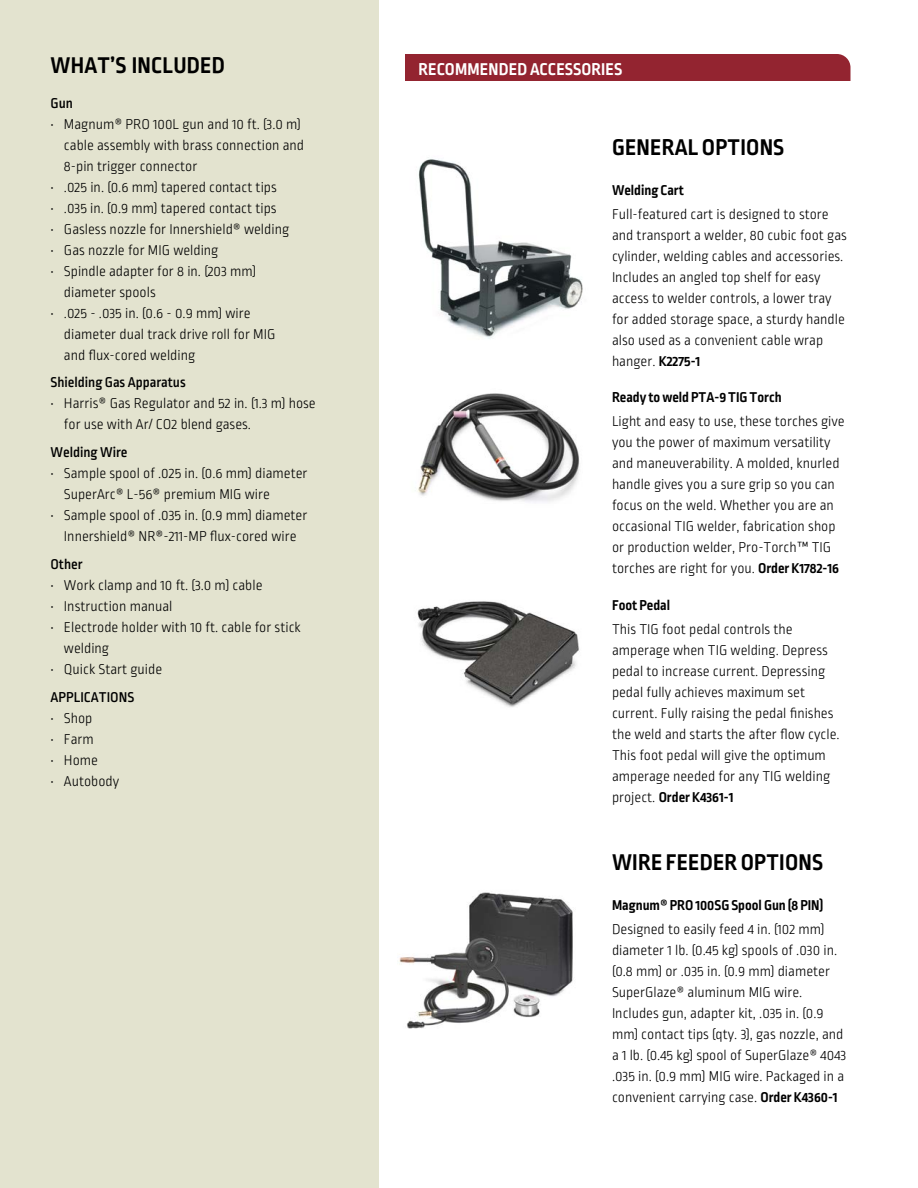
<style>
.page{position:relative;width:918px;height:1188px;background:#fff}
.page>*{position:absolute;margin:0;border:0;box-sizing:border-box;transform-origin:0 0}
._04-Main_Text{font:700 24px "Ropa Sans Pro";letter-spacing:.01em;color:#000}
.t1{font:700 18px "Ropa Sans Pro";letter-spacing:.01em;color:#fff}
._04-Main_Text-2{font:300 15px/21px "Ropa Sans Pro";color:#000}
._04-Main_Text-3{font:700 15px "Ropa Sans Pro";color:#000}
._04-Main_Text-4{font:500 15px "Ropa Sans Pro";color:#000}
.s1{font-weight:700}
</style>
<div class="page">
<img style="left:418px;top:159px;width:165px;height:180px">
<div style="left:0;top:0;width:379px;height:1188px;background:#e3e3cf"></div>
<div style="left:405px;top:54px;width:445px;height:27px;background:#932430"></div>
<img style="left:399px;top:892px;width:174px;height:137px">
<img style="left:417px;top:393px;width:163px;height:109px">
<img style="left:417px;top:601px;width:163px;height:106px">
<p class="_04-Main_Text" style="left:51px;top:52px;width:176px">WHAT’S INCLUDED</p>
<p class="_04-Main_Text-4" style="left:50px;top:95px;width:24px">Gun</p>
<p class="_04-Main_Text-2" style="left:64px;top:114px;width:242px;text-indent:-14px">• Magnum® PRO 100L gun and 10 ft. (3.0 m) cable assembly with brass connection and<br>8-pin trigger connector</p>
<p class="_04-Main_Text-2" style="left:50px;top:177px;width:228px">• .025 in. (0.6 mm) tapered contact tips</p>
<p class="_04-Main_Text-2" style="left:50px;top:198px;width:228px">• .035 in. (0.9 mm) tapered contact tips</p>
<p class="_04-Main_Text-2" style="left:50px;top:219px;width:240px">• Gasless nozzle for Innershield® welding</p>
<p class="_04-Main_Text-2" style="left:50px;top:240px;width:169px">• Gas nozzle for MIG welding</p>
<p class="_04-Main_Text-2" style="left:64px;top:261px;width:194px;text-indent:-14px">• Spindle adapter for 8 in. (203 mm) diameter spools</p>
<p class="_04-Main_Text-2" style="left:64px;top:303px;width:213px;text-indent:-14px">• .025 - .035 in. (0.6 - 0.9 mm) wire diameter dual track drive roll for MIG and flux-cored welding</p>
<p class="_04-Main_Text-4" style="left:50px;top:374px;width:137px">Shielding Gas Apparatus</p>
<p class="_04-Main_Text-2" style="left:64px;top:394px;width:253px;text-indent:-14px">• Harris® Gas Regulator and 52 in. (1.3 m) hose for use with Ar/ CO2 blend gases.</p>
<p class="_04-Main_Text-4" style="left:50px;top:444px;width:79px">Welding Wire</p>
<p class="_04-Main_Text-2" style="left:64px;top:464px;width:245px;text-indent:-14px">• Sample spool of .025 in. (0.6 mm) diameter<br>SuperArc® L-56® premium MIG wire</p>
<p class="_04-Main_Text-2" style="left:50px;top:506px;width:258px;text-align:center">• Sample spool of .035 in. (0.9 mm) diameter<br>Innershield® NR®-211-MP flux-cored wire</p>
<p class="_04-Main_Text-4" style="left:50px;top:556px;width:34px">Other</p>
<p class="_04-Main_Text-2" style="left:50px;top:576px;width:214px">• Work clamp and 10 ft. (3.0 m) cable</p>
<p class="_04-Main_Text-2" style="left:50px;top:597px;width:124px">• Instruction manual</p>
<p class="_04-Main_Text-2" style="left:64px;top:618px;width:238px;text-indent:-14px">• Electrode holder with 10 ft. cable for stick welding</p>
<p class="_04-Main_Text-2" style="left:50px;top:660px;width:113px">• Quick Start guide</p>
<p class="_04-Main_Text-4" style="left:50px;top:689px;width:85px">APPLICATIONS</p>
<p class="_04-Main_Text-2" style="left:50px;top:708px;width:43px">• Shop</p>
<p class="_04-Main_Text-2" style="left:50px;top:729px;width:45px">• Farm</p>
<p class="_04-Main_Text-2" style="left:50px;top:750px;width:49px">• Home</p>
<p class="_04-Main_Text-2" style="left:50px;top:771px;width:70px">• Autobody</p>
<p class="t1" style="left:418px;top:59px;width:205px">RECOMMENDED ACCESSORIES</p>
<p class="_04-Main_Text" style="left:612px;top:133px;width:174px">GENERAL OPTIONS</p>
<p class="_04-Main_Text-3" style="left:612px;top:181px;width:73px">Welding Cart</p>
<p class="_04-Main_Text-2" style="left:612px;top:204px;width:236px">Full-featured cart is designed to store and transport a welder, 80 cubic foot gas cylinder, welding cables and accessories.<br>Includes an angled top shelf for easy access to welder controls, a lower tray for added storage space, a sturdy handle also used as a convenient cable wrap hanger. <span class="s1">K2275-1</span></p>
<p class="_04-Main_Text-3" style="left:612px;top:388px;width:171px">Ready to weld PTA-9 TIG Torch</p>
<p class="_04-Main_Text-2" style="left:612px;top:411px;width:234px">Light and easy to use, these torches give you the power of maximum versatility and maneuverability. A molded, knurled handle gives you a sure grip so you can focus on the weld. Whether you are an occasional TIG welder, fabrication shop or production welder, Pro-Torch™ TIG torches are right for you. <span class="s1">Order K1782-16</span></p>
<p class="_04-Main_Text-3" style="left:612px;top:597px;width:60px">Foot Pedal</p>
<p class="_04-Main_Text-2" style="left:612px;top:620px;width:229px">This TIG foot pedal controls the amperage when TIG welding. Depress pedal to increase current. Depressing pedal fully achieves maximum set current. Fully raising the pedal finishes the weld and starts the after flow cycle.<br>This foot pedal will give the optimum amperage needed for any TIG welding project. <span class="s1">Order K4361-1</span></p>
<p class="_04-Main_Text" style="left:612px;top:848px;width:213px">WIRE FEEDER OPTIONS</p>
<p class="_04-Main_Text-3" style="left:612px;top:896px;width:213px">Magnum® PRO 100SG Spool Gun (8 PIN)</p>
<p class="_04-Main_Text-2" style="left:612px;top:919px;width:236px">Designed to easily feed 4 in. (102 mm) diameter 1 lb. (0.45 kg) spools of .030 in. (0.8 mm) or .035 in. (0.9 mm) diameter SuperGlaze® aluminum MIG wire.<br>Includes gun, adapter kit, .035 in. (0.9 mm) contact tips (qty. 3), gas nozzle, and a 1 lb. (0.45 kg) spool of SuperGlaze® 4043 .035 in. (0.9 mm) MIG wire. Packaged in a convenient carrying case. <span class="s1">Order K4360-1</span></p>
</div>
